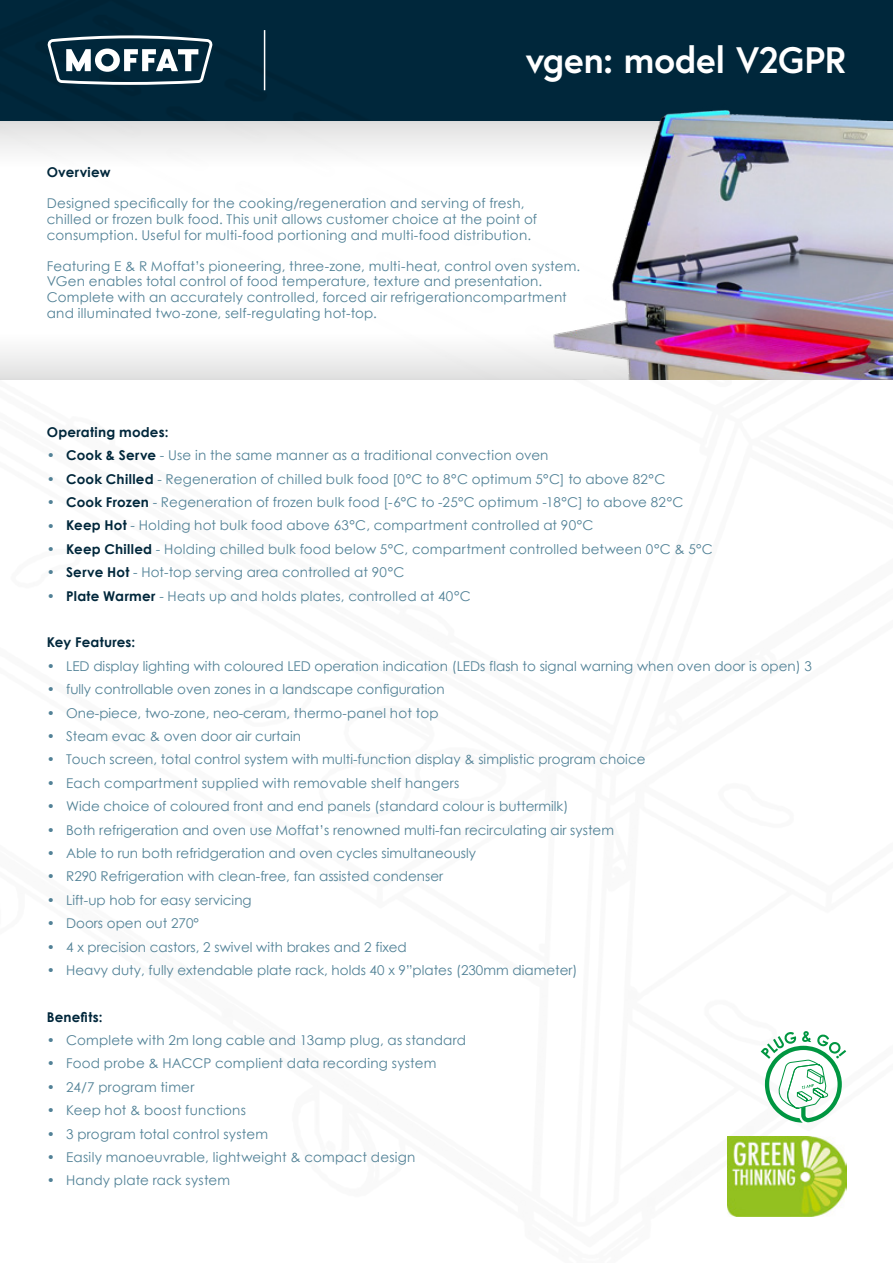
<style>
.page{position:relative;width:893px;height:1263px;background:#fff}
.page>*{position:absolute;margin:0;border:0;box-sizing:border-box;transform-origin:0 0}
.t1{font:700 36.75px "Europa";letter-spacing:-.01em;color:#fff}
.t2{font:13.5px/23.4px "Century Gothic";color:#518196}
.t3{font:700 13.5px "Century Gothic";letter-spacing:.015em;color:#00273b}
.s1{font-weight:700;color:#00273b}
</style>
<div class="page">
<img style="left:0;top:0;width:893px;height:1217px">
<svg style="left:47px;top:35px;width:166px;height:50px"></svg>
<hr style="left:264px;top:30px;width:1px;height:60px;background:#fff">
<img style="left:516px;top:94px;width:377px;height:286px">
<img style="left:727px;top:1136px;width:119px;height:80px">
<svg style="left:761px;top:1031px;width:85px;height:92px"></svg>
<h1 class="t1" style="left:526px;top:35px;width:322px">vgen: model V2GPR</h1>
<p class="t3" style="left:47px;top:162px;width:65px">Overview</p>
<p class="t2" style="left:47px;top:196px;width:492px;line-height:15.6px">Designed specifically for the cooking/regeneration and serving of fresh, chilled or frozen bulk food. This unit allows customer choice at the point of consumption. Useful for multi-food portioning and multi-food distribution.</p>
<p class="t2" style="left:47px;top:258px;width:535px;line-height:15.6px">Featuring E &amp; R Moffat’s pioneering, three-zone, multi-heat, control oven system.<br>VGen enables total control of food temperature, texture and presentation.<br>Complete with an accurately controlled, forced air refrigerationcompartment and illuminated two-zone, self-regulating hot-top.</p>
<p class="t3" style="left:47px;top:422px;width:123px">Operating modes:</p>
<p class="t2" style="left:47px;top:443px;width:10px;text-align:justify">• • • • • • •</p>
<p class="t2" style="left:66px;top:443px;width:648px"><span class="s1">Cook &amp; Serve</span> - Use in the same manner as a traditional convection oven<br><span class="s1">Cook Chilled</span> - Regeneration of chilled bulk food [0°C to 8°C optimum 5°C] to above 82°C<br><span class="s1">Cook Frozen</span> - Regeneration of frozen bulk food [-6°C to -25°C optimum -18°C] to above 82°C <span class="s1">Keep Hot</span> - Holding hot bulk food above 63°C, compartment controlled at 90°C<br><span class="s1">Keep Chilled</span> - Holding chilled bulk food below 5°C, compartment controlled between 0°C &amp; 5°C <span class="s1">Serve Hot</span> - Hot-top serving area controlled at 90°C<br><span class="s1">Plate Warmer</span> - Heats up and holds plates, controlled at 40°C</p>
<p class="t3" style="left:47px;top:632px;width:90px">Key Features:</p>
<p class="t2" style="left:47px;top:654px;width:10px;text-align:justify">• • • • • • • • • • • • • •</p>
<p class="t2" style="left:66px;top:654px;width:747px">LED display lighting with coloured LED operation indication (LEDs flash to signal warning when oven door is open) 3 fully controllable oven zones in a landscape configuration<br>One-piece, two-zone, neo-ceram, thermo-panel hot top<br>Steam evac &amp; oven door air curtain<br>Touch screen, total control system with multi-function display &amp; simplistic program choice<br>Each compartment supplied with removable shelf hangers<br>Wide choice of coloured front and end panels (standard colour is buttermilk)<br>Both refrigeration and oven use Moffat’s renowned multi-fan recirculating air system<br>Able to run both refridgeration and oven cycles simultaneously<br>R290 Refrigeration with clean-free, fan assisted condenser<br>Lift-up hob for easy servicing<br>Doors open out 270°<br>4 x precision castors, 2 swivel with brakes and 2 fixed<br>Heavy duty, fully extendable plate rack, holds 40 x 9”plates (230mm diameter)</p>
<p class="t3" style="left:47px;top:1006px;width:57px">Benefits:</p>
<p class="t2" style="left:47px;top:1028px;width:10px;text-align:justify">• • • • • • •</p>
<p class="t2" style="left:66px;top:1028px;width:401px">Complete with 2m long cable and 13amp plug, as standard Food probe &amp; HACCP complient data recording system 24/7 program timer<br>Keep hot &amp; boost functions<br>3 program total control system<br>Easily manoeuvrable, lightweight &amp; compact design<br>Handy plate rack system</p>
</div>
